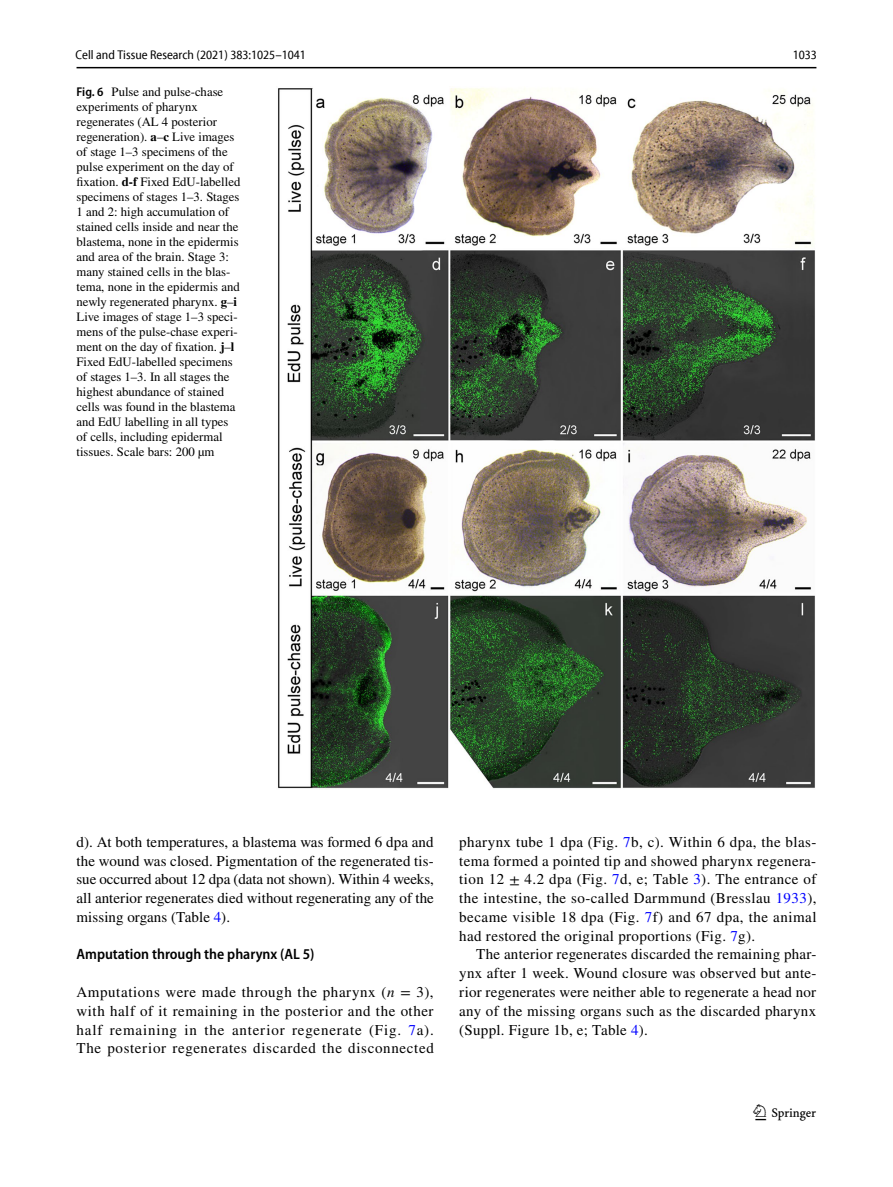
<style>
.page{position:relative;width:893px;height:1187px;background:#fff}
.page>*{position:absolute;margin:0;border:0;box-sizing:border-box;transform-origin:0 0}
.t1{font:22.5px "Springnew Regular 3";color:#000}
.t2{font:15px/18.8px "STIX";letter-spacing:.02em;color:#000;text-align:justify}
.t3{font:600 semi-condensed 15px "Myriad Pro";color:#000}
.t4{font:12.75px/15px "STIX";color:#000}
.t5{font:semi-condensed 12.75px "Myriad Pro Unic";color:#000}
.s1{font-family:"Myriad Pro";font-weight:600;font-stretch:semi-condensed}
.s2{font-weight:700}
.s3{color:#00f}
.s4{font-style:italic}
</style>
<div class="page">
<hr style="left:77px;top:67px;width:739px;height:1px;background:#000">
<img style="left:278px;top:88px;width:537px;height:701px">
<p class="t5" style="left:76px;top:50px;width:232px">Cell and Tissue Research (2021) 383:1025–1041</p>
<p class="t5" style="left:793px;top:50px;width:26px">1033</p>
<p class="t4" style="left:77px;top:85px;width:165px"><span class="s1">Fig. 6</span> Pulse and pulse-chase experiments of pharynx regenerates (AL 4 posterior regeneration). <span class="s2">a</span>–<span class="s2">c</span> Live images of stage 1–3 specimens of the pulse experiment on the day of fixation. <span class="s2">d-f</span> Fixed EdU-labelled specimens of stages 1–3. Stages<br>1 and 2: high accumulation of stained cells inside and near the blastema, none in the epidermis and area of the brain. Stage 3: many stained cells in the blas&shy;tema, none in the epidermis and newly regenerated pharynx. <span class="s2">g</span>–<span class="s2">i<br></span>Live images of stage 1–3 speci&shy;mens of the pulse-chase experi&shy;ment on the day of fixation. <span class="s2">j</span>–<span class="s2">l<br></span>Fixed EdU-labelled specimens of stages 1–3. In all stages the highest abundance of stained cells was found in the blastema and EdU labelling in all types of cells, including epidermal tissues. Scale bars: 200 µm</p>
<p class="t2" style="left:77px;top:833px;width:359px">d). At both temperatures, a blastema was formed 6 dpa and the wound was closed. Pigmentation of the regenerated tis&shy;sue occurred about 12 dpa (data not shown). Within 4 weeks, all anterior regenerates died without regenerating any of the missing organs (Table <span class="s3">4</span>).</p>
<p class="t3" style="left:77px;top:946px;width:240px">Amputation through the pharynx (AL 5)</p>
<p class="t2" style="left:77px;top:983px;width:359px">Amputations were made through the pharynx (<span class="s4">n</span> = 3), with half of it remaining in the posterior and the other half remaining in the anterior regenerate (Fig. <span class="s3">7</span>a).<br>The posterior regenerates discarded the disconnected</p>
<p class="t2" style="left:459px;top:833px;width:359px">pharynx tube 1 dpa (Fig. <span class="s3">7</span>b, c). Within 6 dpa, the blas&shy;tema formed a pointed tip and showed pharynx regenera&shy;tion 12 ± 4.2 dpa (Fig. <span class="s3">7</span>d, e; Table <span class="s3">3</span>). The entrance of the intestine, the so-called Darmmund (Bresslau <span class="s3">1933</span>), became visible 18 dpa (Fig. <span class="s3">7</span>f) and 67 dpa, the animal had restored the original proportions (Fig. <span class="s3">7</span>g).</p>
<p class="t2" style="left:459px;top:946px;width:359px;text-indent:17px">The anterior regenerates discarded the remaining phar&shy;ynx after 1 week. Wound closure was observed but ante&shy;rior regenerates were neither able to regenerate a head nor any of the missing organs such as the discarded pharynx (Suppl. Figure 1b, e; Table <span class="s3">4</span>).</p>
<h1 class="t1" style="left:755px;top:1104px;width:62px">1 3</h1>
</div>
